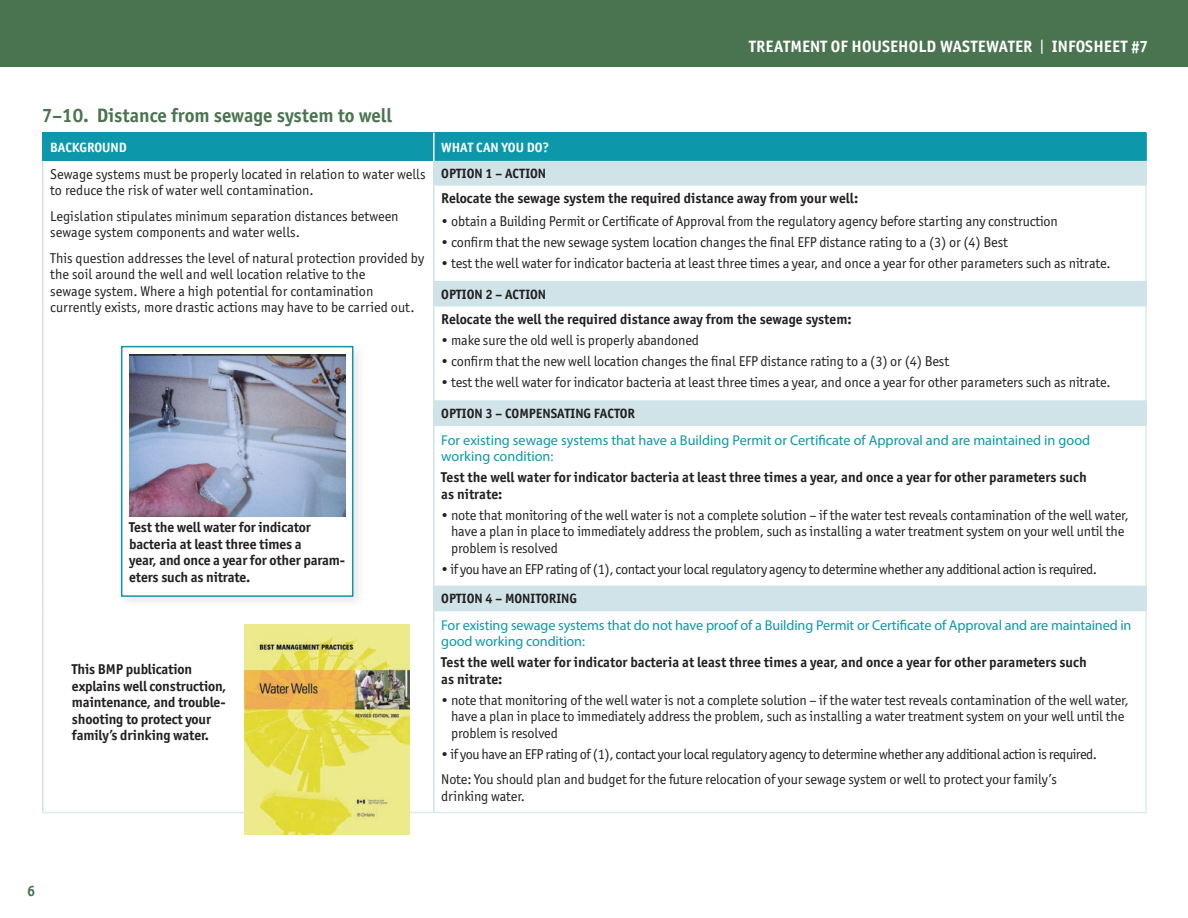
<style>
.page{position:relative;width:1188px;height:918px;background:#fff}
.page>*{position:absolute;margin:0;border:0;box-sizing:border-box;transform-origin:0 0}
.t1{font:700 19.5px "Officina Sans ITC Pro";color:#4a744f}
.t2{font:700 16.5px "Officina Sans ITC Pro";letter-spacing:.01em;color:#fff}
.t3{font:700 15px "Officina Sans ITC Pro";color:#4a744f}
.t4{font:14.25px/16.5px "Officina Sans ITC Pro";letter-spacing:-.01em;color:#231f20}
.t5{font:700 14.25px/16.5px "Officina Sans ITC Pro";color:#231f20}
.t6{font:14.25px/16.5px "Myriad Pro";letter-spacing:-.01em;color:#0d97aa}
.t7{font:14.25px "Officina Sans ITC Pro";letter-spacing:-.03em;color:#231f20}
.t8{font:700 13.5px "Officina Sans ITC Pro";color:#231f20}
.t9{font:700 13.5px "Officina Sans ITC Pro";color:#fff}
.s1{font-weight:400}
</style>
<div class="page">
<div style="left:0;top:0;width:1188px;height:68px;background:#4a744f"></div>
<div style="left:43px;top:133px;width:391px;height:28px;background:#0d97aa"></div>
<div style="left:434px;top:133px;width:712px;height:28px;background:#0d97aa"></div>
<svg style="left:435px;top:161px;width:710px;height:450px"></svg>
<hr style="left:433px;top:133px;width:2px;height:28px;background:#fff">
<hr style="left:1145px;top:133px;width:2px;height:28px;background:#0d97aa">
<hr style="left:42px;top:161px;width:2px;height:25px;background:#cfe3e9">
<hr style="left:42px;top:186px;width:2px;height:95px;background:#cfe3e9">
<hr style="left:42px;top:281px;width:2px;height:26px;background:#cfe3e9">
<hr style="left:42px;top:307px;width:2px;height:93px;background:#cfe3e9">
<hr style="left:42px;top:400px;width:2px;height:26px;background:#cfe3e9">
<hr style="left:42px;top:426px;width:2px;height:160px;background:#cfe3e9">
<hr style="left:42px;top:586px;width:2px;height:25px;background:#cfe3e9">
<hr style="left:42px;top:611px;width:2px;height:201px;background:#cfe3e9">
<hr style="left:433px;top:161px;width:2px;height:25px;background:#cfe3e9">
<hr style="left:1145px;top:161px;width:2px;height:25px;background:#cfe3e9">
<hr style="left:433px;top:186px;width:2px;height:95px;background:#cfe3e9">
<hr style="left:1145px;top:186px;width:2px;height:95px;background:#daeaee">
<hr style="left:433px;top:281px;width:2px;height:26px;background:#cfe3e9">
<hr style="left:1145px;top:281px;width:2px;height:26px;background:#cfe3e9">
<hr style="left:433px;top:307px;width:2px;height:93px;background:#cfe3e9">
<hr style="left:1145px;top:307px;width:2px;height:93px;background:#daeaee">
<hr style="left:433px;top:400px;width:2px;height:26px;background:#cfe3e9">
<hr style="left:433px;top:586px;width:2px;height:25px;background:#cfe3e9">
<hr style="left:1145px;top:400px;width:2px;height:26px;background:#cfe3e9">
<hr style="left:1145px;top:586px;width:2px;height:25px;background:#cfe3e9">
<hr style="left:42px;top:812px;width:392px;height:1px;background:#daeaee">
<hr style="left:433px;top:426px;width:2px;height:160px;background:#cfe3e9">
<hr style="left:433px;top:611px;width:2px;height:201px;background:#cfe3e9">
<hr style="left:1145px;top:426px;width:2px;height:160px;background:#daeaee">
<hr style="left:1145px;top:611px;width:2px;height:201px;background:#daeaee">
<hr style="left:434px;top:812px;width:713px;height:1px;background:#daeaee">
<hr style="left:42px;top:133px;width:2px;height:28px;background:#0d97aa">
<div style="left:117px;top:342px;width:249px;height:267px;background:#231f20;opacity:.1"></div>
<div style="left:121px;top:346px;width:232px;height:251px;background:#fff;border:2px solid #0d97aa"></div>
<img style="left:129px;top:354px;width:216px;height:162px">
<img style="left:245px;top:624px;width:164px;height:211px">
<p class="t2" style="left:749px;top:37px;width:400px">TREATMENT OF HOUSEHOLD WASTEWATER <span class="s1">|</span> INFOSHEET #7</p>
<h1 class="t1" style="left:42px;top:103px;width:351px">7–10. Distance from sewage system to well</h1>
<p class="t9" style="left:50px;top:139px;width:78px">BACKGROUND</p>
<p class="t9" style="left:441px;top:139px;width:109px">WHAT CAN YOU DO?</p>
<p class="t4" style="left:50px;top:166px;width:377px">Sewage systems must be properly located in relation to water wells to reduce the risk of water well contamination.</p>
<p class="t4" style="left:50px;top:208px;width:350px">Legislation stipulates minimum separation distances between sewage system components and water wells.</p>
<p class="t4" style="left:50px;top:250px;width:375px">This question addresses the level of natural protection provided by the soil around the well and well location relative to the<br>sewage system. Where a high potential for contamination currently exists, more drastic actions may have to be carried out.</p>
<p class="t8" style="left:441px;top:165px;width:106px">OPTION 1 – ACTION</p>
<p class="t5" style="left:441px;top:190px;width:419px">Relocate the sewage system the required distance away from your well:</p>
<p class="t4" style="left:441px;top:213px;width:618px">• obtain a Building Permit or Certificate of Approval from the regulatory agency before starting any construction</p>
<p class="t4" style="left:441px;top:234px;width:568px">• confirm that the new sewage system location changes the final EFP distance rating to a (3) or (4) Best</p>
<p class="t4" style="left:441px;top:255px;width:671px">• test the well water for indicator bacteria at least three times a year, and once a year for other parameters such as nitrate.</p>
<p class="t8" style="left:441px;top:286px;width:106px">OPTION 2 – ACTION</p>
<p class="t5" style="left:441px;top:311px;width:412px">Relocate the well the required distance away from the sewage system:</p>
<p class="t4" style="left:441px;top:332px;width:259px">• make sure the old well is properly abandoned</p>
<p class="t4" style="left:441px;top:353px;width:509px">• confirm that the new well location changes the final EFP distance rating to a (3) or (4) Best</p>
<p class="t4" style="left:441px;top:374px;width:671px">• test the well water for indicator bacteria at least three times a year, and once a year for other parameters such as nitrate.</p>
<p class="t8" style="left:441px;top:405px;width:195px">OPTION 3 – COMPENSATING FACTOR</p>
<p class="t6" style="left:441px;top:431px;width:650px">For existing sewage systems that have a Building Permit or Certificate of Approval and are maintained in good working condition:</p>
<p class="t5" style="left:441px;top:469px;width:647px">Test the well water for indicator bacteria at least three times a year, and once a year for other parameters such as nitrate:</p>
<p class="t4" style="left:451px;top:507px;width:679px;text-indent:-10px">• note that monitoring of the well water is not a complete solution – if the water test reveals contamination of the well water, have a plan in place to immediately address the problem, such as installing a water treatment system on your well until the problem is resolved</p>
<p class="t7" style="left:441px;top:560px;width:657px">• if you have an EFP rating of (1), contact your local regulatory agency to determine whether any additional action is required.</p>
<p class="t8" style="left:441px;top:590px;width:137px">OPTION 4 – MONITORING</p>
<p class="t6" style="left:441px;top:616px;width:692px">For existing sewage systems that do not have proof of a Building Permit or Certificate of Approval and are maintained in good working condition:</p>
<p class="t5" style="left:441px;top:654px;width:647px">Test the well water for indicator bacteria at least three times a year, and once a year for other parameters such as nitrate:</p>
<p class="t4" style="left:451px;top:691px;width:679px;text-indent:-10px">• note that monitoring of the well water is not a complete solution – if the water test reveals contamination of the well water, have a plan in place to immediately address the problem, such as installing a water treatment system on your well until the problem is resolved</p>
<p class="t4" style="left:441px;top:741px;width:657px;line-height:25.5px">• if you have an EFP rating of (1), contact your local regulatory agency to determine whether any additional action is required.<br>Note: You should plan and budget for the future relocation of your sewage system or well to protect your family’s</p>
<p class="t4" style="left:441px;top:787px;width:85px">drinking water.</p>
<p class="t5" style="left:129px;top:519px;width:217px">Test the well water for indicator bacteria at least three times a<br>year, and once a year for other param&shy;eters such as nitrate.</p>
<p class="t5" style="left:72px;top:661px;width:156px">This BMP publication explains well construction, maintenance, and trouble&shy;shooting to protect your family’s drinking water.</p>
<p class="t3" style="left:27px;top:882px;width:10px">6</p>
</div>
